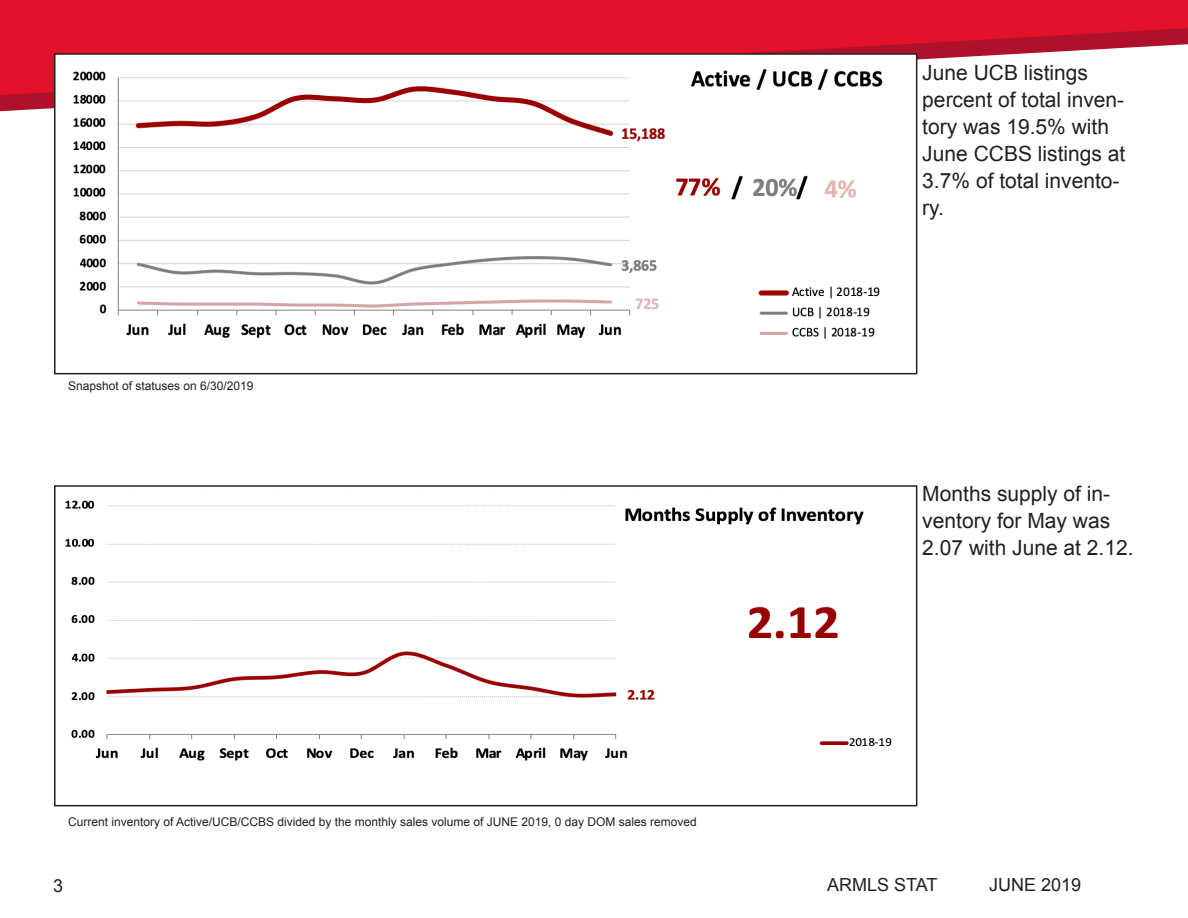
<style>
.page{position:relative;width:1188px;height:918px;background:#fff}
.page>*{position:absolute;margin:0;border:0;box-sizing:border-box;transform-origin:0 0}
.t1{font:21px/27px "Arial";color:#231f20}
.t2{font:18px "Arial";color:#231f20}
.t3{font:12px "Arial";color:#231f20}
</style>
<div class="page">
<svg style="left:0;top:95px;width:918px;height:16px"></svg>
<svg style="left:0;top:0;width:1188px;height:95px;fill:#e3112a"></svg>
<img style="left:65px;top:492px;width:827px;height:269px">
<div style="left:54px;top:485px;width:863px;height:321px;border:2px solid #231f20"></div>
<img style="left:57px;top:56px;width:857px;height:283px">
<div style="left:54px;top:53px;width:863px;height:321px;border:2px solid #231f20"></div>
<p class="t3" style="left:68px;top:378px;width:187px">Snapshot of statuses on 6/30/2019</p>
<p class="t3" style="left:68px;top:814px;width:630px">Current inventory of Active/UCB/CCBS divided by the monthly sales volume of JUNE 2019, 0 day DOM sales removed</p>
<p class="t2" style="left:53px;top:874px;width:12px">3</p>
<p class="t1" style="left:922px;top:59px;width:167px">June UCB listings</p>
<p class="t1" style="left:922px;top:86px;width:205px">percent of total inven&shy;tory was 19.5% with<br>June CCBS listings at<br>3.7% of total invento-</p>
<p class="t1" style="left:922px;top:481px;width:213px">Months supply of in&shy;ventory for May was<br>2.07 with June at 2.12.</p>
<p class="t2" style="left:827px;top:872px;width:112px">ARMLS STAT</p>
<p class="t2" style="left:989px;top:872px;width:94px">JUNE 2019</p>
</div>
